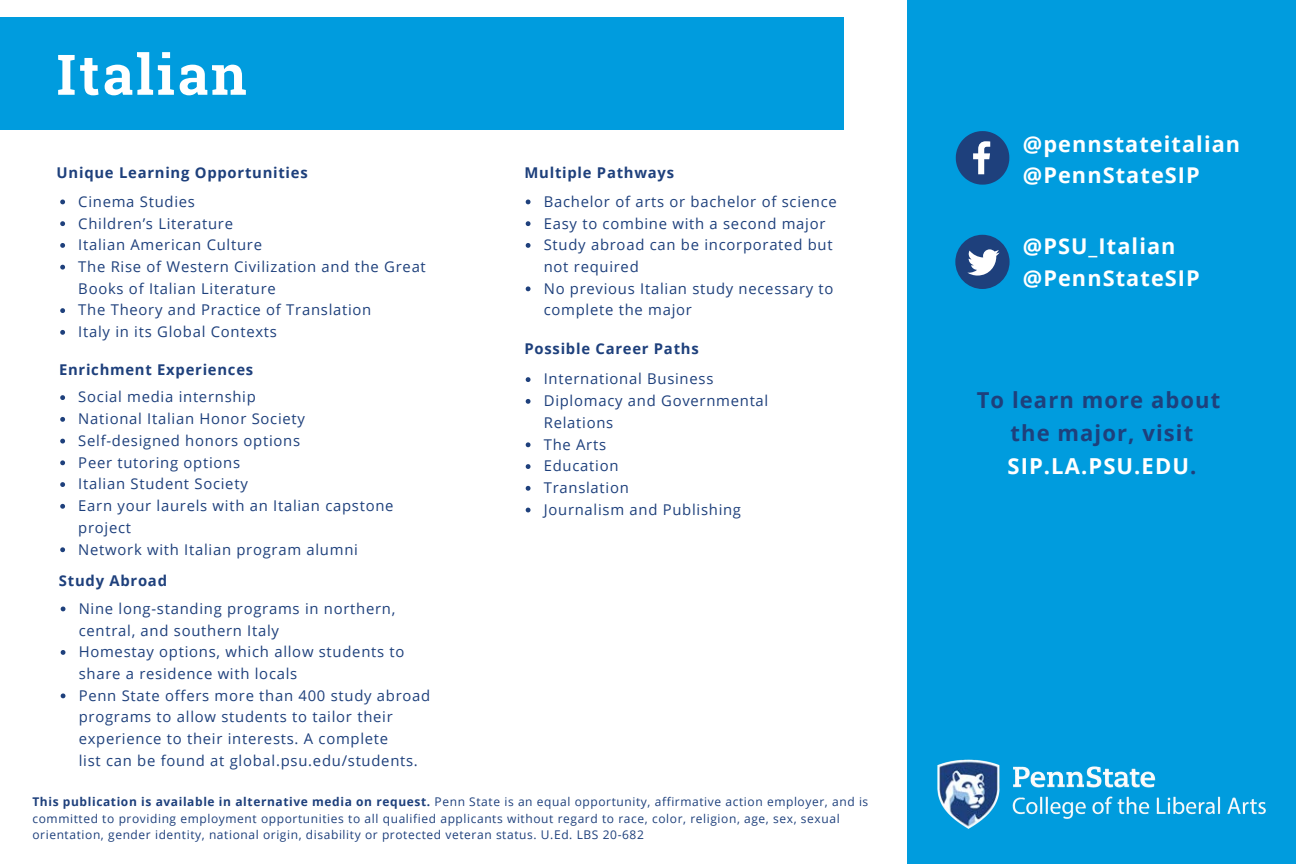
<style>
.page{position:relative;width:1296px;height:864px;background:#fff}
.page>*{position:absolute;margin:0;border:0;box-sizing:border-box;transform-origin:0 0}
.t1{font:700 56px "Roboto Slab";letter-spacing:.05em;color:#fff}
.t2{font:700 22px/32.6px "Open Sans";letter-spacing:.05em;color:#1e407c;text-align:center}
.t3{font:700 21.8px/31.2px "Open Sans";letter-spacing:.05em;color:#fff}
.t4{font:14.8px/21.8px "Open Sans";letter-spacing:.05em;color:#1e407c}
.t5{font:700 14.8px "Open Sans";letter-spacing:.05em;color:#1e407c}
.t6{font:12px/17px "Open Sans";letter-spacing:.05em;color:#1e407c}
.s1{font-weight:700}
.s2{color:#fff}
</style>
<div class="page">
<div style="left:907px;top:0;width:389px;height:864px;background:#009cde"></div>
<img style="left:937px;top:759px;width:329px;height:70px">
<div style="left:0;top:17px;width:844px;height:113px;background:#009cde"></div>
<div style="left:955px;top:235px;width:55px;height:54px;background:#1e407c;border-radius:50%"></div>
<svg style="left:967px;top:249px;width:33px;height:27px"></svg>
<svg style="left:956px;top:131px;width:53px;height:54px"></svg>
<svg style="left:60px;top:200px;width:5px;height:4px"></svg>
<svg style="left:60px;top:221px;width:5px;height:5px"></svg>
<svg style="left:60px;top:243px;width:5px;height:5px"></svg>
<svg style="left:60px;top:265px;width:5px;height:5px"></svg>
<svg style="left:60px;top:308px;width:5px;height:5px"></svg>
<svg style="left:60px;top:330px;width:5px;height:5px"></svg>
<svg style="left:60px;top:395px;width:5px;height:5px"></svg>
<svg style="left:60px;top:417px;width:5px;height:5px"></svg>
<svg style="left:60px;top:439px;width:5px;height:5px"></svg>
<svg style="left:60px;top:460px;width:5px;height:5px"></svg>
<svg style="left:60px;top:482px;width:5px;height:5px"></svg>
<svg style="left:60px;top:504px;width:5px;height:5px"></svg>
<svg style="left:60px;top:547px;width:5px;height:5px"></svg>
<svg style="left:526px;top:200px;width:5px;height:4px"></svg>
<svg style="left:526px;top:221px;width:5px;height:5px"></svg>
<svg style="left:526px;top:243px;width:5px;height:5px"></svg>
<svg style="left:526px;top:286px;width:5px;height:5px"></svg>
<svg style="left:61px;top:607px;width:4px;height:4px"></svg>
<svg style="left:61px;top:650px;width:4px;height:5px"></svg>
<svg style="left:61px;top:693px;width:4px;height:5px"></svg>
<svg style="left:526px;top:377px;width:5px;height:5px"></svg>
<svg style="left:526px;top:399px;width:5px;height:5px"></svg>
<svg style="left:526px;top:442px;width:5px;height:5px"></svg>
<svg style="left:526px;top:464px;width:5px;height:5px"></svg>
<svg style="left:526px;top:486px;width:5px;height:5px"></svg>
<svg style="left:526px;top:508px;width:5px;height:4px"></svg>
<h1 class="t1" style="left:57px;top:36px;width:192px">Italian</h1>
<h3 class="t3" style="left:1023px;top:127px;width:219px">@pennstateitalian</h3>
<p class="t5" style="left:57px;top:162px;width:253px">Unique Learning Opportunities</p>
<h3 class="t3" style="left:1023px;top:159px;width:179px">@PennStateSIP</h3>
<p class="t5" style="left:525px;top:162px;width:151px">Multiple Pathways</p>
<p class="t4" style="left:78px;top:190px;width:349px">Cinema Studies<br>Children’s Literature<br>Italian American Culture<br>The Rise of Western Civilization and the Great<br>Books of Italian Literature<br>The Theory and Practice of Translation<br>Italy in its Global Contexts</p>
<p class="t5" style="left:59px;top:360px;width:196px">Enrichment Experiences</p>
<p class="t4" style="left:78px;top:386px;width:317px">Social media internship<br>National Italian Honor Society<br>Self-designed honors options<br>Peer tutoring options<br>Italian Student Society<br>Earn your laurels with an Italian capstone project<br>Network with Italian program alumni</p>
<p class="t5" style="left:59px;top:570px;width:110px">Study Abroad</p>
<p class="t4" style="left:79px;top:597px;width:353px">Nine long-standing programs in northern, central, and southern Italy<br>Homestay options, which allow students to share a residence with locals<br>Penn State offers more than 400 study abroad programs to allow students to tailor their experience to their interests. A complete<br>list can be found at global.psu.edu/students.</p>
<p class="t4" style="left:544px;top:190px;width:295px">Bachelor of arts or bachelor of science<br>Easy to combine with a second major<br>Study abroad can be incorporated but not required<br>No previous Italian study necessary to complete the major</p>
<p class="t5" style="left:525px;top:339px;width:176px">Possible Career Paths</p>
<p class="t4" style="left:544px;top:368px;width:226px">International Business<br>Diplomacy and Governmental<br>Relations<br>The Arts<br>Education<br>Translation<br>Journalism and Publishing</p>
<p class="t6" style="left:32px;top:792px;width:837px"><span class="s1">This publication is available in alternative media on request.</span> Penn State is an equal opportunity, affirmative action employer, and is committed to providing employment opportunities to all qualified applicants without regard to race, color, religion, age, sex, sexual orientation, gender identity, national origin, disability or protected veteran status. U.Ed. LBS 20-682</p>
<h3 class="t3" style="left:1023px;top:230px;width:179px">@PSU_Italian @PennStateSIP</h3>
<h2 class="t2" style="left:977px;top:383px;width:245px">To learn more about the major, visit<br><span class="s2">SIP.LA.PSU.EDU</span>.</h2>
</div>
